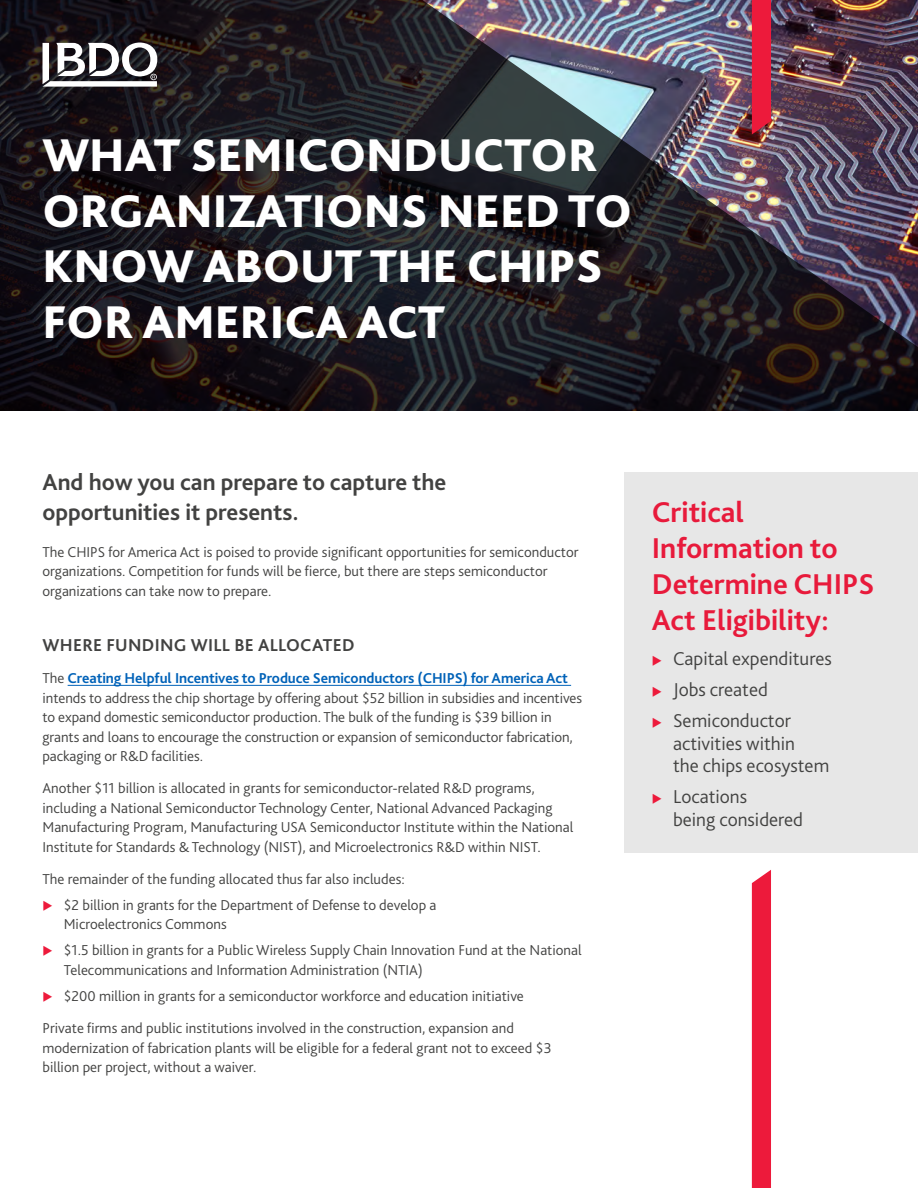
<style>
.page{position:relative;width:918px;height:1188px;background:#fff}
.page>*{position:absolute;margin:0;border:0;box-sizing:border-box;transform-origin:0 0}
.t1{font:800 48px/55.5px "Bliss Pro";color:#fff}
.t2{font:700 30px/36px "Bliss Pro";color:#e81a3b}
.t3{font:700 24px/30px "Bliss Pro";color:#424241}
.t4{font:300 19.5px/31px "Bliss Pro";color:#424241}
.t5{font:700 18px "Bliss Pro";letter-spacing:.015em;color:#424241}
.t6{font:300 15px/19.5px "Bliss Pro";color:#424241}
.s1{font-weight:700;color:#0062b8}
</style>
<div class="page">
<img style="left:0;top:0;width:918px;height:410px">
<div style="left:752px;top:0;width:19px;height:134px;background:#ed1a3b"></div>
<svg style="left:43px;top:43px;width:114px;height:44px"></svg>
<div style="left:625px;top:472px;width:293px;height:381px;background:#e7e7e7"></div>
<hr style="left:68px;top:685px;width:503px;height:1px;background:#0062b8">
<div style="left:752px;top:870px;width:19px;height:318px;background:#ed1a3b"></div>
<h1 class="t1" style="left:43px;top:126px;width:591px">WHAT SEMICONDUCTOR<br>ORGANIZATIONS NEED TO<br>KNOW ABOUT THE CHIPS<br>FOR AMERICA ACT</h1>
<h3 class="t3" style="left:43px;top:467px;width:405px">And how you can prepare to capture the opportunities it presents.</h3>
<p class="t6" style="left:43px;top:542px;width:538px">The CHIPS for America Act is poised to provide significant opportunities for semiconductor organizations. Competition for funds will be fierce, but there are steps semiconductor organizations can take now to prepare.</p>
<p class="t5" style="left:43px;top:634px;width:314px">WHERE FUNDING WILL BE ALLOCATED</p>
<p class="t6" style="left:43px;top:668px;width:541px">The <span class="s1">Creating Helpful Incentives to Produce Semiconductors (CHIPS) for America Act </span>intends to address the chip shortage by offering about $52 billion in subsidies and incentives to expand domestic semiconductor production. The bulk of the funding is $39 billion in grants and loans to encourage the construction or expansion of semiconductor fabrication, packaging or R&amp;D facilities.</p>
<p class="t6" style="left:43px;top:778px;width:532px">Another $11 billion is allocated in grants for semiconductor-related R&amp;D programs, including a National Semiconductor Technology Center, National Advanced Packaging Manufacturing Program, Manufacturing USA Semiconductor Institute within the National Institute for Standards &amp; Technology (NIST), and Microelectronics R&amp;D within NIST.</p>
<p class="t6" style="left:64px;top:866px;width:374px;line-height:26px;text-indent:-21px">The remainder of the funding allocated thus far also includes:<br>$2 billion in grants for the Department of Defense to develop a</p>
<p class="t6" style="left:64px;top:911px;width:519px;line-height:26px">Microelectronics Commons<br>$1.5 billion in grants for a Public Wireless Supply Chain Innovation Fund at the National</p>
<p class="t6" style="left:64px;top:957px;width:462px;line-height:26px">Telecommunications and Information Administration (NTIA)<br>$200 million in grants for a semiconductor workforce and education initiative</p>
<p class="t6" style="left:43px;top:1018px;width:511px">Private firms and public institutions involved in the construction, expansion and modernization of fabrication plants will be eligible for a federal grant not to exceed $3 billion per project, without a waiver.</p>
<h2 class="t2" style="left:652px;top:493px;width:224px">Critical<br>Information to<br>Determine CHIPS<br>Act Eligibility:</h2>
<h3 class="t4" style="left:673px;top:643px;width:160px">Capital expenditures<br>Jobs created<br>Semiconductor</h3>
<h3 class="t4" style="left:673px;top:731px;width:158px;line-height:22.5px">activities within<br>the chips ecosystem</h3>
<h3 class="t4" style="left:673px;top:785px;width:132px;line-height:22.5px">Locations<br>being considered</h3>
</div>
